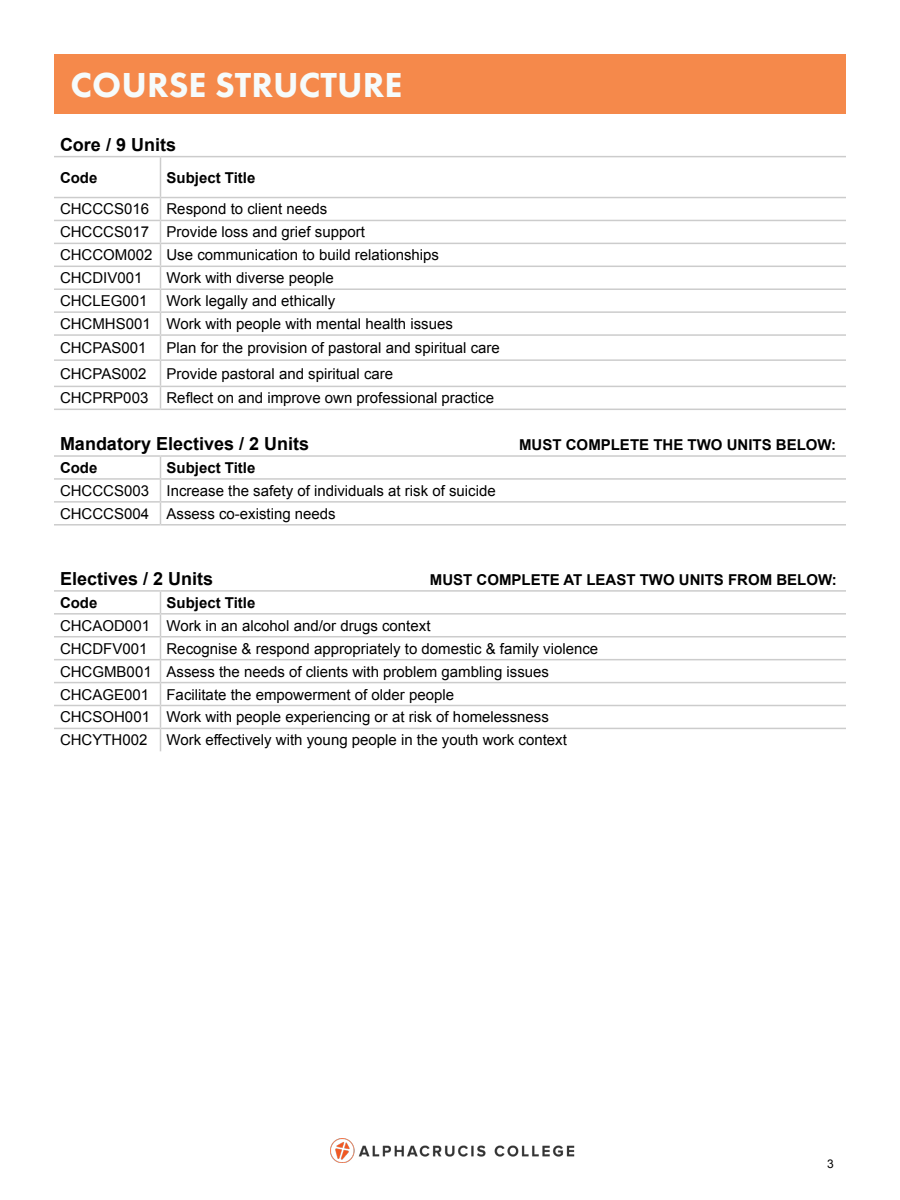
<style>
.page{position:relative;width:900px;height:1200px;background:#fff}
.page>*{position:absolute;margin:0;border:0;box-sizing:border-box;transform-origin:0 0}
.t1{font:800 36px "Futura PT";color:#f6fbfb}
.t2{font:700 18px "Arial";color:#000}
.t3{font:15px "Arial";color:#000}
.t4{font:700 15px "Arial";color:#000}
.t5{font:12px "Arial";color:#000}
</style>
<div class="page">
<img style="left:330px;top:1139px;width:245px;height:24px">
<div style="left:54px;top:54px;width:792px;height:60px;background:#f5894b"></div>
<hr style="left:54px;top:156px;width:106px;height:1px;background:#ccc">
<hr style="left:160px;top:156px;width:686px;height:1px;background:#ccc">
<hr style="left:160px;top:157px;width:1px;height:40px;background:#ccc">
<hr style="left:54px;top:197px;width:106px;height:1px;background:#ccc">
<hr style="left:160px;top:197px;width:686px;height:1px;background:#ccc">
<hr style="left:54px;top:220px;width:106px;height:1px;background:#ccc">
<hr style="left:160px;top:220px;width:686px;height:1px;background:#ccc">
<hr style="left:54px;top:243px;width:106px;height:1px;background:#ccc">
<hr style="left:160px;top:243px;width:686px;height:1px;background:#ccc">
<hr style="left:54px;top:266px;width:106px;height:1px;background:#ccc">
<hr style="left:160px;top:266px;width:686px;height:1px;background:#ccc">
<hr style="left:54px;top:288px;width:106px;height:2px;background:#ccc">
<hr style="left:160px;top:288px;width:686px;height:2px;background:#ccc">
<hr style="left:54px;top:311px;width:106px;height:2px;background:#ccc">
<hr style="left:160px;top:311px;width:686px;height:2px;background:#ccc">
<hr style="left:54px;top:334px;width:106px;height:2px;background:#ccc">
<hr style="left:160px;top:334px;width:686px;height:2px;background:#ccc">
<hr style="left:54px;top:359px;width:106px;height:2px;background:#ccc">
<hr style="left:160px;top:359px;width:686px;height:2px;background:#ccc">
<hr style="left:54px;top:386px;width:106px;height:1px;background:#ccc">
<hr style="left:160px;top:386px;width:686px;height:1px;background:#ccc">
<svg style="left:160px;top:198px;width:1px;height:211px"></svg>
<hr style="left:54px;top:409px;width:106px;height:1px;background:#ccc">
<hr style="left:160px;top:409px;width:686px;height:1px;background:#ccc">
<hr style="left:54px;top:455px;width:106px;height:2px;background:#ccc">
<hr style="left:160px;top:455px;width:686px;height:2px;background:#ccc">
<hr style="left:54px;top:478px;width:106px;height:2px;background:#ccc">
<hr style="left:160px;top:478px;width:686px;height:2px;background:#ccc">
<hr style="left:54px;top:501px;width:106px;height:2px;background:#ccc">
<hr style="left:160px;top:501px;width:686px;height:2px;background:#ccc">
<svg style="left:160px;top:457px;width:1px;height:67px"></svg>
<hr style="left:54px;top:524px;width:106px;height:2px;background:#ccc">
<hr style="left:160px;top:524px;width:686px;height:2px;background:#ccc">
<hr style="left:54px;top:590px;width:106px;height:2px;background:#ccc">
<hr style="left:160px;top:590px;width:686px;height:2px;background:#ccc">
<hr style="left:54px;top:613px;width:106px;height:2px;background:#ccc">
<hr style="left:160px;top:613px;width:686px;height:2px;background:#ccc">
<hr style="left:54px;top:636px;width:106px;height:1px;background:#ccc">
<hr style="left:160px;top:636px;width:686px;height:1px;background:#ccc">
<hr style="left:54px;top:659px;width:106px;height:1px;background:#ccc">
<hr style="left:160px;top:659px;width:686px;height:1px;background:#ccc">
<hr style="left:54px;top:682px;width:106px;height:1px;background:#ccc">
<hr style="left:160px;top:682px;width:686px;height:1px;background:#ccc">
<hr style="left:54px;top:705px;width:106px;height:1px;background:#ccc">
<hr style="left:160px;top:705px;width:686px;height:1px;background:#ccc">
<hr style="left:54px;top:728px;width:106px;height:1px;background:#ccc">
<hr style="left:160px;top:728px;width:686px;height:1px;background:#ccc">
<svg style="left:160px;top:592px;width:1px;height:159px"></svg>
<p class="t1" style="left:70px;top:62px;width:334px">COURSE STRUCTURE</p>
<p class="t2" style="left:60px;top:132px;width:118px">Core / 9 Units</p>
<p class="t4" style="left:60px;top:167px;width:39px">Code</p>
<p class="t4" style="left:166px;top:167px;width:90px">Subject Title</p>
<p class="t3" style="left:60px;top:199px;width:91px">CHCCCS016</p>
<p class="t3" style="left:166px;top:199px;width:162px">Respond to client needs</p>
<p class="t3" style="left:60px;top:222px;width:91px">CHCCCS017</p>
<p class="t3" style="left:166px;top:222px;width:200px">Provide loss and grief support</p>
<p class="t3" style="left:60px;top:245px;width:94px">CHCCOM002</p>
<p class="t3" style="left:166px;top:245px;width:274px">Use communication to build relationships</p>
<p class="t3" style="left:60px;top:268px;width:84px">CHCDIV001</p>
<p class="t3" style="left:166px;top:268px;width:169px">Work with diverse people</p>
<p class="t3" style="left:60px;top:291px;width:89px">CHCLEG001</p>
<p class="t3" style="left:166px;top:291px;width:170px">Work legally and ethically</p>
<p class="t3" style="left:60px;top:314px;width:92px">CHCMHS001</p>
<p class="t3" style="left:166px;top:314px;width:288px">Work with people with mental health issues</p>
<p class="t3" style="left:60px;top:338px;width:88px">CHCPAS001</p>
<p class="t3" style="left:166px;top:338px;width:335px">Plan for the provision of pastoral and spiritual care</p>
<p class="t3" style="left:60px;top:364px;width:88px">CHCPAS002</p>
<p class="t3" style="left:166px;top:364px;width:228px">Provide pastoral and spiritual care</p>
<p class="t3" style="left:60px;top:388px;width:90px">CHCPRP003</p>
<p class="t3" style="left:166px;top:388px;width:329px">Reflect on and improve own professional practice</p>
<p class="t2" style="left:60px;top:432px;width:251px">Mandatory Electives / 2 Units</p>
<p class="t4" style="left:519px;top:435px;width:319px">MUST COMPLETE THE TWO UNITS BELOW:</p>
<p class="t4" style="left:60px;top:458px;width:39px">Code</p>
<p class="t4" style="left:166px;top:458px;width:90px">Subject Title</p>
<p class="t3" style="left:60px;top:481px;width:91px">CHCCCS003</p>
<p class="t3" style="left:166px;top:481px;width:331px">Increase the safety of individuals at risk of suicide</p>
<p class="t3" style="left:60px;top:504px;width:91px">CHCCCS004</p>
<p class="t3" style="left:166px;top:504px;width:171px">Assess co-existing needs</p>
<p class="t2" style="left:60px;top:567px;width:155px">Electives / 2 Units</p>
<p class="t4" style="left:430px;top:570px;width:409px">MUST COMPLETE AT LEAST TWO UNITS FROM BELOW:</p>
<p class="t4" style="left:60px;top:593px;width:39px">Code</p>
<p class="t4" style="left:166px;top:593px;width:90px">Subject Title</p>
<p class="t3" style="left:60px;top:616px;width:92px">CHCAOD001</p>
<p class="t3" style="left:166px;top:616px;width:266px">Work in an alcohol and/or drugs context</p>
<p class="t3" style="left:60px;top:639px;width:89px">CHCDFV001</p>
<p class="t3" style="left:166px;top:639px;width:433px">Recognise &amp; respond appropriately to domestic &amp; family violence</p>
<p class="t3" style="left:60px;top:661px;width:93px">CHCGMB001</p>
<p class="t3" style="left:166px;top:661px;width:384px">Assess the needs of clients with problem gambling issues</p>
<p class="t3" style="left:60px;top:684px;width:91px">CHCAGE001</p>
<p class="t3" style="left:166px;top:684px;width:289px">Facilitate the empowerment of older people</p>
<p class="t3" style="left:60px;top:707px;width:92px">CHCSOH001</p>
<p class="t3" style="left:166px;top:707px;width:384px">Work with people experiencing or at risk of homelessness</p>
<p class="t3" style="left:60px;top:730px;width:89px">CHCYTH002</p>
<p class="t3" style="left:166px;top:730px;width:402px">Work effectively with young people in the youth work context</p>
<p class="t5" style="left:827px;top:1156px;width:8px">3</p>
</div>
